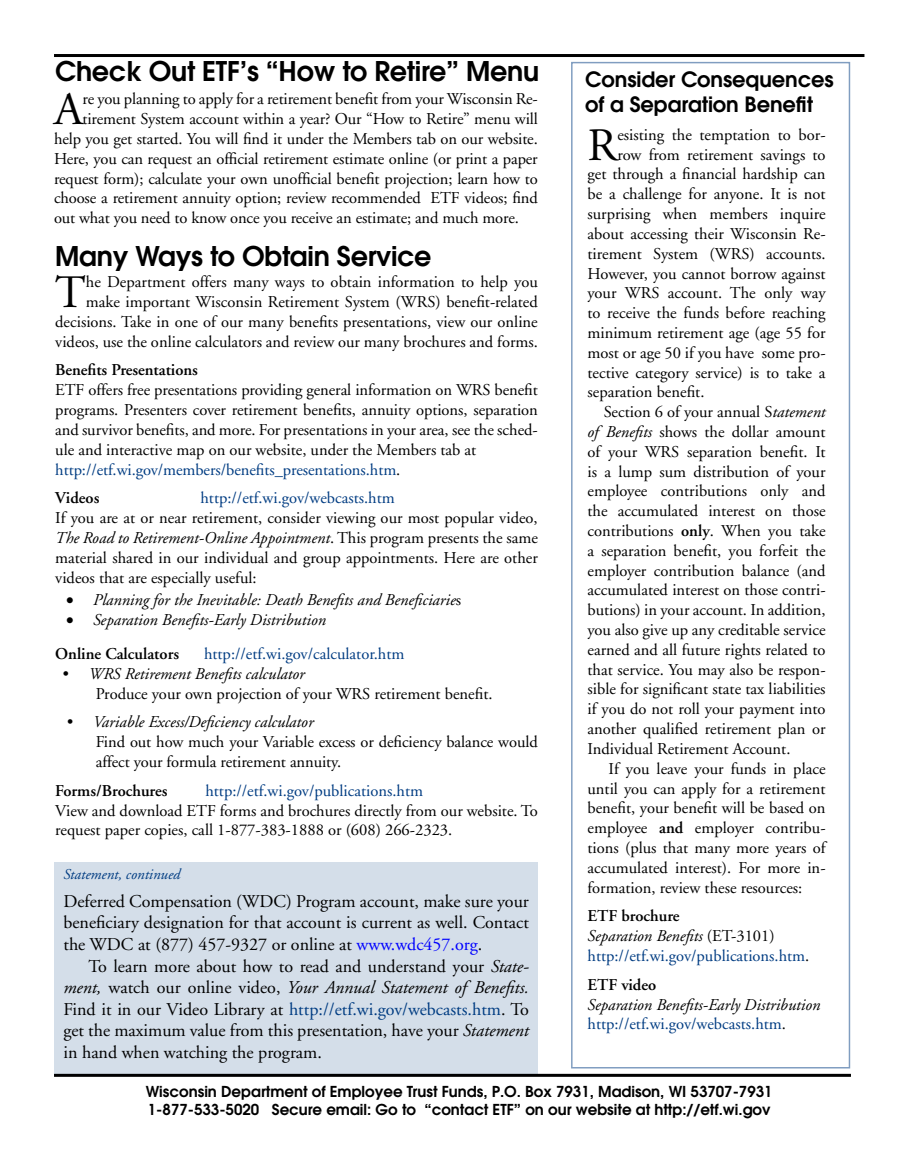
<style>
.page{position:relative;width:905px;height:1175px;background:#fff}
.page>*{position:absolute;margin:0;border:0;box-sizing:border-box;transform-origin:0 0}
.Normal__Web{font:46.35px "Adobe Garamond";color:#000}
.heading_2{font:600 27px "Avant Garde";letter-spacing:-.01em;color:#000}
.heading_2-2{font:600 21px/25.2px "Avant Garde";letter-spacing:-.005em;color:#000}
.t1{font:18px/21.6px "Adobe Garamond";color:#000;text-align:justify}
.Normal__Web-2{font:16.5px/19.8px "Adobe Garamond";color:#000;text-align:justify}
.t2{font:italic 16.5px "Adobe Garamond";color:#000}
.t3{font:16.5px "Adobe Garamond";color:#003c82}
.t4{font:600 16.5px "Adobe Garamond";color:#000}
.t5{font:600 15px "Avant Garde";color:#000}
.body_text{font:italic 15px "Adobe Garamond";color:#003c82}
.s1{color:#000}
.s2{font-style:italic}
.s3{font-style:normal}
.s4{color:#00f}
.s5{color:#003c82}
.s6{font-weight:600}
</style>
<div class="page">
<div style="left:54px;top:862px;width:484px;height:211px;background:#d4dee9"></div>
<hr style="left:54px;top:1073px;width:796px;height:3px;background:#000">
<hr style="left:54px;top:54px;width:810px;height:3px;background:#000">
<p class="heading_2" style="left:55px;top:53px;width:485px">Check Out ETF’s “How to Retire” Menu</p>
<p class="Normal__Web" style="left:54px;top:85px;width:30px">A</p>
<p class="Normal__Web-2" style="left:83px;top:90px;width:457px">re you planning to apply for a retirement benefit from your Wisconsin Re-</p>
<p class="Normal__Web-2" style="left:83px;top:109px;width:457px">tirement System account within a year? Our “How to Retire” menu will</p>
<p class="Normal__Web-2" style="left:54px;top:129px;width:485px">help you get started. You will find it under the Members tab on our website.</p>
<p class="Normal__Web-2" style="left:54px;top:149px;width:485px">Here, you can request an official retirement estimate online (or print a paper</p>
<p class="Normal__Web-2" style="left:54px;top:169px;width:485px">request form); calculate your own unofficial benefit projection; learn how to</p>
<p class="Normal__Web-2" style="left:54px;top:189px;width:485px">choose a retirement annuity option; review recommended ETF videos; find</p>
<p class="Normal__Web-2" style="left:54px;top:208px;width:466px">out what you need to know once you receive an estimate; and much more.</p>
<p class="heading_2" style="left:55px;top:238px;width:378px">Many Ways to Obtain Service</p>
<p class="Normal__Web" style="left:55px;top:267px;width:32px">T</p>
<p class="Normal__Web-2" style="left:55px;top:272px;width:484px;text-align:right">he Department offers many ways to obtain information to help you make important Wisconsin Retirement System (WRS) benefit-related decisions. Take in one of our many benefits presentations, view our online videos, use the online calculators and review our many brochures and forms.</p>
<p class="t4" style="left:55px;top:361px;width:144px">Benefits Presentations</p>
<p class="Normal__Web-2" style="left:55px;top:380px;width:484px">ETF offers free presentations providing general information on WRS benefit programs. Presenters cover retirement benefits, annuity options, separation and survivor benefits, and more. For presentations in your area, see the sched&shy;ule and interactive map on our website, under the Members tab at</p>
<p class="t3" style="left:55px;top:460px;width:346px">http://etf.wi.gov/members/benefits_presentations.htm<span class="s1">.</span></p>
<p class="t4" style="left:55px;top:489px;width:46px">Videos</p>
<p class="t3" style="left:200px;top:489px;width:196px">http://etf.wi.gov/webcasts.htm</p>
<p class="Normal__Web-2" style="left:55px;top:508px;width:484px">If you are at or near retirement, consider viewing our most popular video, <span class="s2">The Road to Retirement-Online Appointment</span>. This program presents the same material shared in our individual and group appointments. Here are other videos that are especially useful:</p>
<p class="t2" style="left:66px;top:591px;width:396px">• Planning for the Inevitable: Death Benefits and Beneficiarie<span class="s3">s</span></p>
<p class="t2" style="left:66px;top:611px;width:261px">• Separation Benefits-Early Distribution</p>
<p class="t4" style="left:55px;top:644px;width:125px">Online Calculators</p>
<p class="t3" style="left:204px;top:645px;width:202px">http://etf.wi.gov/calculator.htm</p>
<p class="t2" style="left:62px;top:664px;width:244px">• WRS Retirement Benefits calculator</p>
<p class="Normal__Web-2" style="left:96px;top:684px;width:398px">Produce your own projection of your WRS retirement benefit.</p>
<p class="t2" style="left:66px;top:713px;width:249px">• Variable Excess/Deficiency calculator</p>
<p class="Normal__Web-2" style="left:96px;top:732px;width:443px">Find out how much your Variable excess or deficiency balance would affect your formula retirement annuity.</p>
<p class="t4" style="left:55px;top:781px;width:114px">Forms/Brochures</p>
<p class="t3" style="left:205px;top:781px;width:219px">http://etf.wi.gov/publications.htm</p>
<p class="Normal__Web-2" style="left:55px;top:801px;width:484px">View and download ETF forms and brochures directly from our website. To request paper copies, call 1-877-383-1888 or (608) 266-2323.</p>
<p class="body_text" style="left:63px;top:866px;width:118px">Statement, continued</p>
<p class="t1" style="left:63px;top:890px;width:467px">Deferred Compensation (WDC) Program account, make sure your beneficiary designation for that account is current as well. Contact the WDC at (877) 457-9327 or online at <span class="s4">www.wdc457.org</span>.</p>
<p class="t1" style="left:63px;top:955px;width:467px;text-indent:25px">To learn more about how to read and understand your <span class="s2">State&shy;ment,</span> watch our online video, <span class="s2">Your Annual Statement of Benefits.<br></span>Find it in our Video Library at <span class="s5">http://etf.wi.gov/webcasts.htm</span>. To get the maximum value from this presentation, have your <span class="s2">Statement </span>in hand when watching the program.</p>
<p class="heading_2-2" style="left:585px;top:66px;width:250px">Consider Consequences of a Separation Benefit</p>
<p class="Normal__Web" style="left:587px;top:120px;width:31px">R</p>
<p class="Normal__Web-2" style="left:617px;top:125px;width:210px">esisting the temptation to bor-</p>
<p class="Normal__Web-2" style="left:617px;top:145px;width:210px">row from retirement savings to</p>
<p class="Normal__Web-2" style="left:587px;top:165px;width:239px">get through a financial hardship can</p>
<p class="Normal__Web-2" style="left:587px;top:185px;width:240px">be a challenge for anyone. It is not</p>
<p class="Normal__Web-2" style="left:587px;top:204px;width:239px">surprising when members inquire</p>
<p class="Normal__Web-2" style="left:587px;top:224px;width:239px">about accessing their Wisconsin Re-</p>
<p class="Normal__Web-2" style="left:587px;top:244px;width:239px">tirement System (WRS) accounts.</p>
<p class="Normal__Web-2" style="left:587px;top:264px;width:240px">However, you cannot borrow against</p>
<p class="Normal__Web-2" style="left:587px;top:284px;width:239px">your WRS account. The only way</p>
<p class="Normal__Web-2" style="left:587px;top:303px;width:239px">to receive the funds before reaching</p>
<p class="Normal__Web-2" style="left:587px;top:323px;width:239px">minimum retirement age (age 55 for</p>
<p class="Normal__Web-2" style="left:587px;top:343px;width:239px">most or age 50 if you have some pro-</p>
<p class="Normal__Web-2" style="left:587px;top:363px;width:239px">tective category service) is to take a</p>
<p class="Normal__Web-2" style="left:587px;top:383px;width:118px">separation benefit.</p>
<p class="Normal__Web-2" style="left:587px;top:402px;width:240px;text-indent:16px">Section 6 of your annual S<span class="s2">tatement of Benefits</span> shows the dollar amount of your WRS separation benefit. It is a lump sum distribution of your employee contributions only and the accumulated interest on those contributions <span class="s6">only</span>. When you take a separation benefit, you forfeit the employer contribution balance (and accumulated interest on those contri&shy;butions) in your account. In addition, you also give up any creditable service earned and all future rights related to that service. You may also be respon&shy;sible for significant state tax liabilities if you do not roll your payment into another qualified retirement plan or Individual Retirement Account.</p>
<p class="Normal__Web-2" style="left:587px;top:759px;width:239px;text-indent:21px">If you leave your funds in place until you can apply for a retirement benefit, your benefit will be based on employee <span class="s6">and</span> employer contribu&shy;tions (plus that many more years of accumulated interest). For more in&shy;formation, review these resources:</p>
<p class="t4" style="left:587px;top:907px;width:93px">ETF brochure</p>
<p class="t2" style="left:587px;top:927px;width:189px">Separation Benefits <span class="s3">(ET-3101)</span></p>
<p class="t3" style="left:587px;top:947px;width:223px">http://etf.wi.gov/publications.htm<span class="s1">.</span></p>
<p class="t4" style="left:587px;top:975px;width:70px">ETF video</p>
<p class="t2" style="left:587px;top:995px;width:234px">Separation Benefits-Early Distribution</p>
<p class="t3" style="left:587px;top:1015px;width:200px">http://etf.wi.gov/webcasts.htm<span class="s1">.</span></p>
<p class="t5" style="left:146px;top:1082px;width:628px">Wisconsin Department of Employee Trust Funds, P.O. Box 7931, Madison, WI 53707-7931</p>
<p class="t5" style="left:148px;top:1100px;width:624px">1-877-533-5020 Secure email: Go to “contact ETF” on our website at http://etf.wi.gov</p>
</div>
